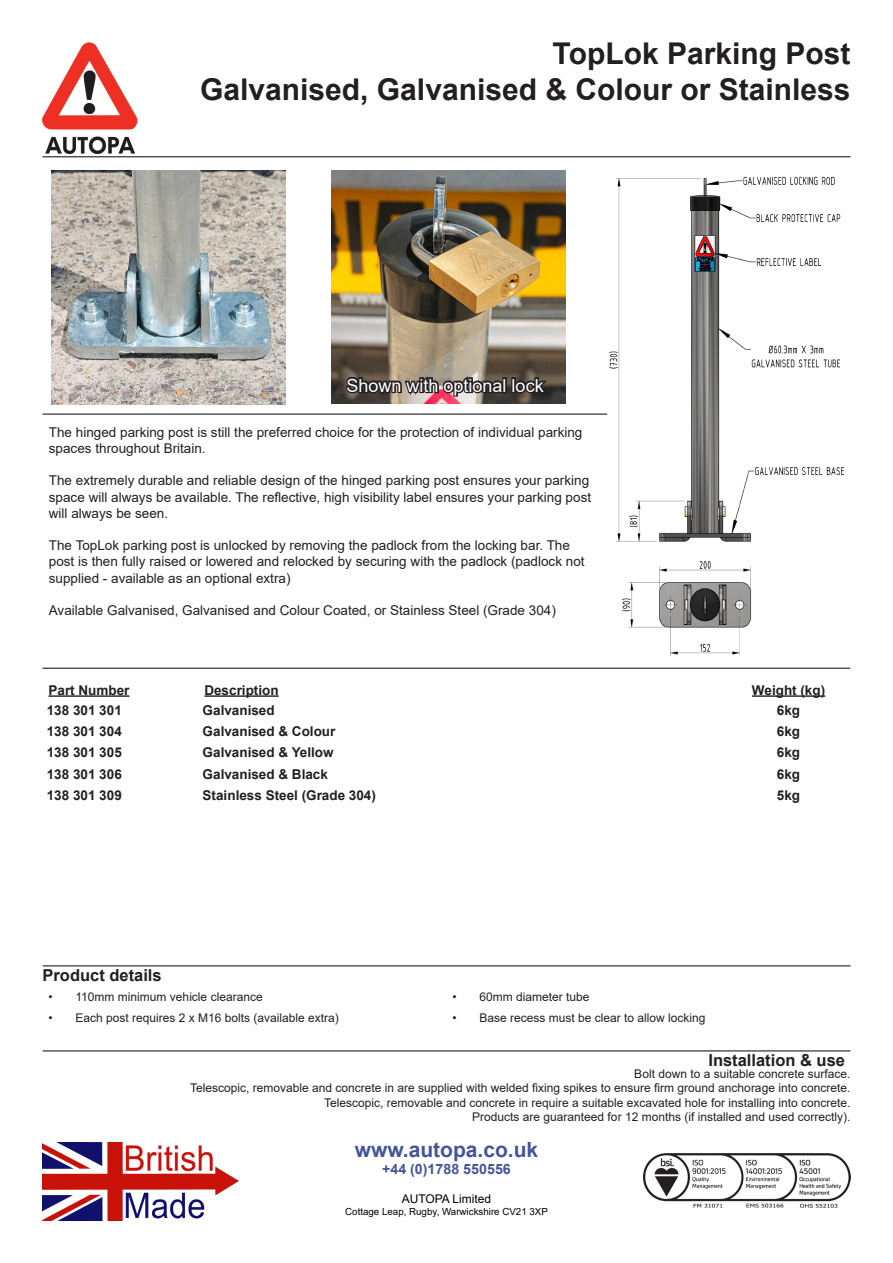
<style>
.page{position:relative;width:893px;height:1263px;background:#fff}
.page>*{position:absolute;margin:0;border:0;box-sizing:border-box;transform-origin:0 0}
.t1{font:700 30px "Arial";color:#231f20}
.t2{font:700 21px "Arial";color:#44559a}
.t3{font:18px "Arial";color:#fff}
.t4{font:700 16.5px "Arial";color:#231f20}
.t5{font:700 14.25px "Arial";color:#44559a}
.t6{font:13.5px/16.2px "Arial";color:#231f20}
.t7{font:700 13.5px "Arial";color:#231f20}
.t8{font:12px "Arial";color:#231f20}
.t9{font:12px "Arial";color:#000}
.t10{font:9.75px "Arial";color:#000}
</style>
<div class="page">
<img style="left:644px;top:1154px;width:206px;height:53px">
<img style="left:43px;top:1143px;width:195px;height:77px">
<img style="left:610px;top:176px;width:234px;height:480px">
<img style="left:42px;top:43px;width:95px;height:110px">
<hr style="left:43px;top:156px;width:807px;height:1px;background:#231f20">
<hr style="left:43px;top:414px;width:564px;height:1px;background:#231f20">
<img style="left:52px;top:170px;width:234px;height:234px">
<img style="left:332px;top:170px;width:234px;height:234px">
<hr style="left:49px;top:695px;width:81px;height:2px;background:#231f20">
<hr style="left:204px;top:695px;width:75px;height:2px;background:#231f20">
<hr style="left:752px;top:695px;width:73px;height:2px;background:#231f20">
<hr style="left:43px;top:668px;width:807px;height:1px;background:#231f20">
<hr style="left:43px;top:965px;width:807px;height:1px;background:#231f20">
<hr style="left:43px;top:1050px;width:807px;height:1px;background:#231f20">
<svg style="left:344px;top:372px;width:207px;height:32px;background:#655550"></svg>
<p class="t1" style="left:553px;top:33px;width:299px">TopLok Parking Post</p>
<p class="t1" style="left:200px;top:69px;width:652px">Galvanised, Galvanised &amp; Colour or Stainless</p>
<p class="t3" style="left:347px;top:373px;width:199px">Shown with optional lock</p>
<p class="t6" style="left:49px;top:424px;width:535px">The hinged parking post is still the preferred choice for the protection of individual parking spaces throughout Britain.</p>
<p class="t6" style="left:49px;top:472px;width:544px">The extremely durable and reliable design of the hinged parking post ensures your parking space will always be available. The reflective, high visibility label ensures your parking post will always be seen.</p>
<p class="t6" style="left:49px;top:537px;width:537px">The TopLok parking post is unlocked by removing the padlock from the locking bar. The post is then fully raised or lowered and relocked by securing with the padlock (padlock not supplied - available as an optional extra)</p>
<p class="t6" style="left:49px;top:602px;width:508px">Available Galvanised, Galvanised and Colour Coated, or Stainless Steel (Grade 304)</p>
<p class="t7" style="left:49px;top:680px;width:83px">Part Number</p>
<p class="t7" style="left:204px;top:680px;width:76px">Description</p>
<p class="t7" style="left:752px;top:680px;width:75px">Weight (kg)</p>
<p class="t7" style="left:47px;top:700px;width:77px">138 301 301</p>
<p class="t7" style="left:203px;top:700px;width:74px">Galvanised</p>
<p class="t7" style="left:777px;top:700px;width:25px">6kg</p>
<p class="t7" style="left:47px;top:722px;width:77px">138 301 304</p>
<p class="t7" style="left:203px;top:722px;width:134px">Galvanised &amp; Colour</p>
<p class="t7" style="left:777px;top:722px;width:25px">6kg</p>
<p class="t7" style="left:47px;top:743px;width:77px">138 301 305</p>
<p class="t7" style="left:203px;top:743px;width:133px">Galvanised &amp; Yellow</p>
<p class="t7" style="left:777px;top:743px;width:25px">6kg</p>
<p class="t7" style="left:47px;top:764px;width:77px">138 301 306</p>
<p class="t7" style="left:203px;top:764px;width:127px">Galvanised &amp; Black</p>
<p class="t7" style="left:777px;top:764px;width:25px">6kg</p>
<p class="t7" style="left:47px;top:785px;width:77px">138 301 309</p>
<p class="t7" style="left:203px;top:785px;width:175px">Stainless Steel (Grade 304)</p>
<p class="t7" style="left:777px;top:785px;width:25px">5kg</p>
<p class="t4" style="left:43px;top:963px;width:121px">Product details</p>
<p class="t8" style="left:49px;top:989px;width:216px">• 110mm minimum vehicle clearance</p>
<p class="t8" style="left:452px;top:989px;width:139px">• 60mm diameter tube</p>
<p class="t8" style="left:49px;top:1009px;width:292px">• Each post requires 2 x M16 bolts (available extra)</p>
<p class="t8" style="left:452px;top:1009px;width:255px">• Base recess must be clear to allow locking</p>
<p class="t4" style="left:708px;top:1048px;width:138px">Installation &amp; use</p>
<p class="t8" style="left:634px;top:1065px;width:218px">Bolt down to a suitable concrete surface.</p>
<p class="t8" style="left:190px;top:1080px;width:662px">Telescopic, removable and concrete in are supplied with welded fixing spikes to ensure firm ground anchorage into concrete.</p>
<p class="t8" style="left:324px;top:1094px;width:528px">Telescopic, removable and concrete in require a suitable excavated hole for installing into concrete.</p>
<p class="t8" style="left:472px;top:1108px;width:380px">Products are guaranteed for 12 months (if installed and used correctly).</p>
<p class="t2" style="left:355px;top:1135px;width:185px">www.autopa.co.uk</p>
<p class="t5" style="left:382px;top:1159px;width:130px">+44 (0)1788 550556</p>
<p class="t9" style="left:402px;top:1190px;width:91px">AUTOPA Limited</p>
<p class="t10" style="left:345px;top:1204px;width:204px">Cottage Leap, Rugby, Warwickshire CV21 3XP</p>
</div>
